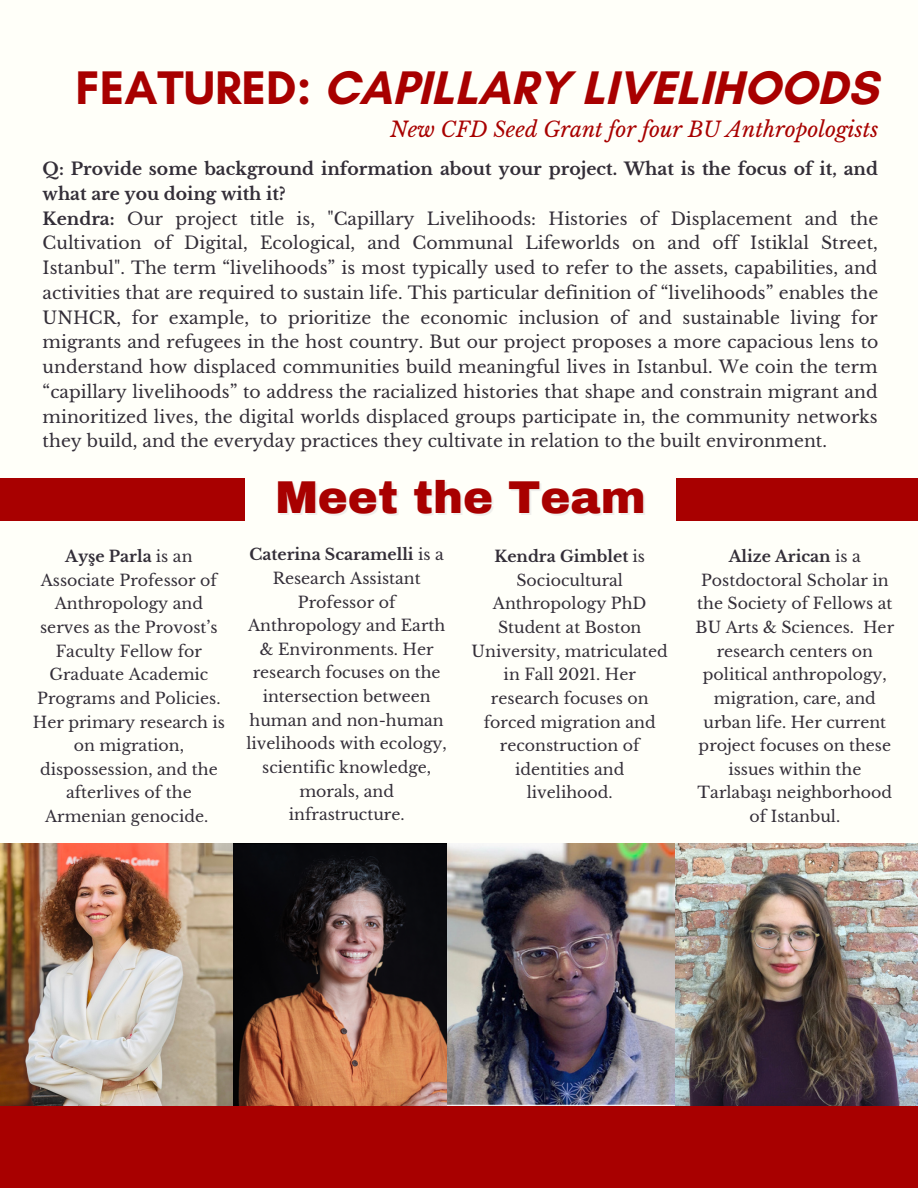
<style>
.page{position:relative;width:918px;height:1188px;background:#fffff9}
.page>*{position:absolute;margin:0;border:0;box-sizing:border-box;transform-origin:0 0}
.t1{font:700 48px "Glacial Indifference";color:#a80000}
.t2{font:900 45px "Archivo";color:#a80000}
.t3{font:italic 21px "Libre Baskerville";color:#a80000}
.t4{font:17.25px/24.8px "Libre Baskerville";color:#332e38}
.t5{font:15.75px/23.7px "Libre Baskerville";color:#332e38;text-align:center}
.s1{font-weight:700}
</style>
<div class="page">
<img style="left:0;top:843px;width:447px;height:262px">
<img style="left:447px;top:843px;width:471px;height:262px">
<div style="left:0;top:1106px;width:918px;height:82px;background:#a80000"></div>
<div style="left:0;top:478px;width:245px;height:43px;background:#a80000"></div>
<div style="left:676px;top:478px;width:242px;height:43px;background:#a80000"></div>
<h1 class="t1" style="left:76px;top:58px;width:804px">FEATURED: CAPILLARY LIVELIHOODS</h1>
<p class="t3" style="left:390px;top:117px;width:490px">New CFD Seed Grant for four BU Anthropologists</p>
<p class="t4" style="left:43px;top:157px;width:837px"><span class="s1">Q: Provide some background information about your project. What is the focus of it, and what are you doing with it?<br>Kendra:</span> Our project title is, "Capillary Livelihoods: Histories of Displacement and the Cultivation of Digital, Ecological, and Communal Lifeworlds on and off Istiklal Street, Istanbul". The term “livelihoods” is most typically used to refer to the assets, capabilities, and activities that are required to sustain life. This particular definition of “livelihoods” enables the UNHCR, for example, to prioritize the economic inclusion of and sustainable living for migrants and refugees in the host country. But our project proposes a more capacious lens to understand how displaced communities build meaningful lives in Istanbul. We coin the term “capillary livelihoods” to address the racialized histories that shape and constrain migrant and minoritized lives, the digital worlds displaced groups participate in, the community networks they build, and the everyday practices they cultivate in relation to the built environment.</p>
<h2 class="t2" style="left:275px;top:474px;width:372px">Meet the Team</h2>
<p class="t5" style="left:33px;top:545px;width:194px"><span class="s1">Ayşe Parla</span> is an<br>Associate Professor of<br>Anthropology and serves as the Provost’s<br>Faculty Fellow for<br>Graduate Academic<br>Programs and Policies.<br>Her primary research is on migration, dispossession, and the afterlives of the<br>Armenian genocide.</p>
<p class="t5" style="left:246px;top:543px;width:202px"><span class="s1">Caterina Scaramelli</span> is a<br>Research Assistant<br>Professor of<br>Anthropology and Earth &amp; Environments. Her research focuses on the intersection between human and non-human livelihoods with ecology, scientific knowledge, morals, and infrastructure.</p>
<p class="t5" style="left:472px;top:545px;width:198px"><span class="s1">Kendra Gimblet</span> is<br>Sociocultural<br>Anthropology PhD<br>Student at Boston<br>University, matriculated in Fall 2021. Her research focuses on forced migration and reconstruction of identities and livelihood.</p>
<p class="t5" style="left:696px;top:545px;width:200px"><span class="s1">Alize Arican</span> is a<br>Postdoctoral Scholar in the Society of Fellows at<br>BU Arts &amp; Sciences. Her research centers on political anthropology, migration, care, and urban life. Her current project focuses on these issues within the<br>Tarlabaşı neighborhood of Istanbul.</p>
</div>
